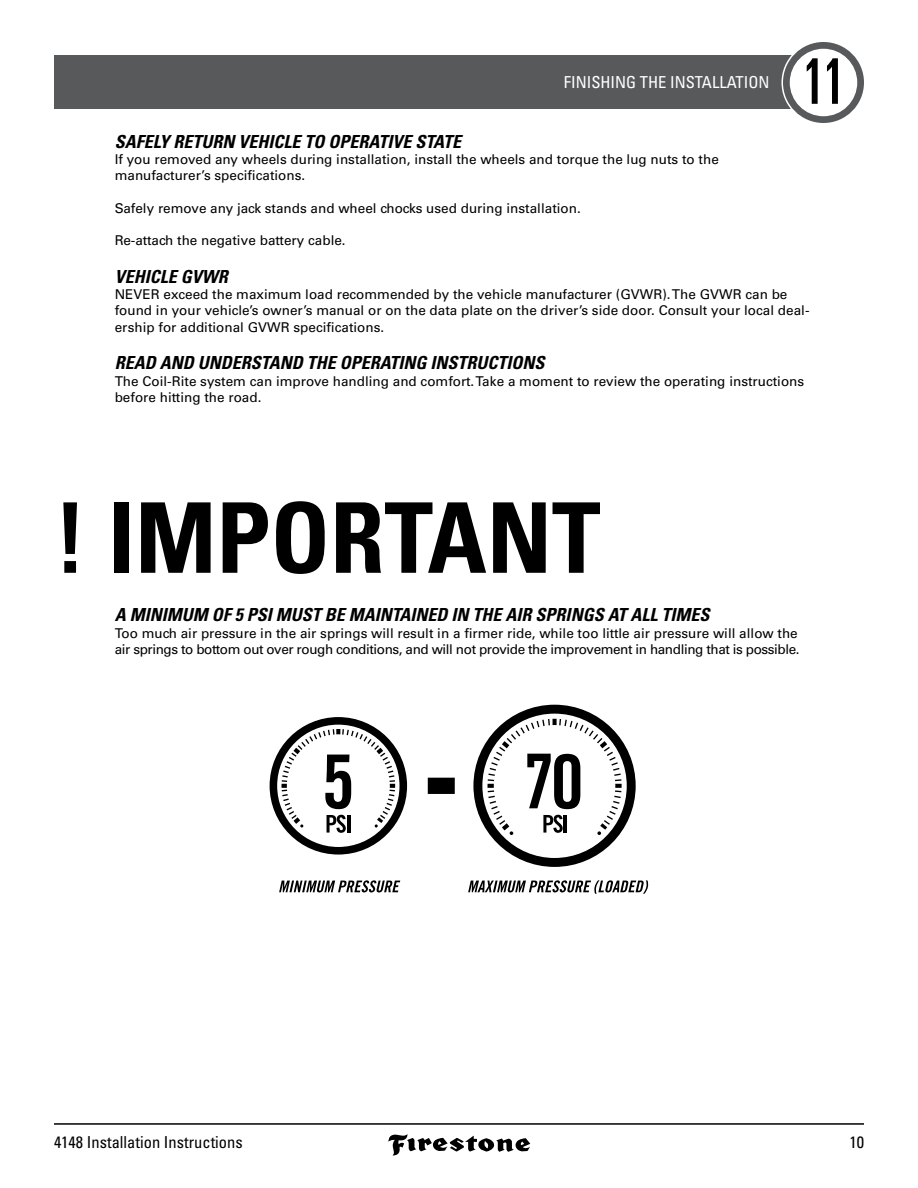
<style>
.page{position:relative;width:918px;height:1188px;background:#fff}
.page>*{position:absolute;margin:0;border:0;box-sizing:border-box;transform-origin:0 0}
.t1{font:700 condensed 97.5px "Univers LT Std";color:#000}
.t2{font:ultra-condensed 63px "Univers LT Std";color:#000}
.t3{font:italic 700 condensed 18px "Univers LT Std";color:#000}
.t4{font:condensed 16.5px "Univers LT Std";color:#000}
.t5{font:condensed 16.5px "Univers LT Std";color:#fff}
.t6{font:13.5px/16.2px "Univers LT Std";color:#000}
.t7{font:13.5px/16.2px "Univers LT Std";letter-spacing:-.03em;color:#000}
</style>
<div class="page">
<hr style="left:54px;top:1123px;width:810px;height:2px;background:#000">
<svg style="left:388px;top:1134px;width:142px;height:22px"></svg>
<div style="left:54px;top:56px;width:783px;height:54px;background:#58595b"></div>
<div style="left:782px;top:40px;width:84px;height:84px;border:3px solid #fff;border-radius:50%"></div>
<div style="left:783px;top:42px;width:81px;height:81px;background:#58595b;border-radius:50%"></div>
<div style="left:790px;top:49px;width:67px;height:67px;background:#fff;border-radius:50%"></div>
<svg style="left:279px;top:880px;width:121px;height:12px"></svg>
<svg style="left:468px;top:880px;width:180px;height:14px"></svg>
<div style="left:270px;top:717px;width:137px;height:138px;background:#000;border-radius:50%"></div>
<svg style="left:277px;top:725px;width:123px;height:122px"></svg>
<svg style="left:280px;top:728px;width:116px;height:117px"></svg>
<div style="left:473px;top:705px;width:163px;height:162px;background:#000;border-radius:50%"></div>
<div style="left:482px;top:714px;width:145px;height:144px;background:#fff;border-radius:50%"></div>
<div style="left:428px;top:778px;width:27px;height:16px;background:#000"></div>
<svg style="left:486px;top:718px;width:137px;height:138px"></svg>
<p class="t5" style="left:564px;top:72px;width:207px">FINISHING THE INSTALLATION</p>
<h2 class="t2" style="left:802px;top:46px;width:45px">11</h2>
<h3 class="t3" style="left:115px;top:131px;width:348px">SAFELY RETURN VEHICLE TO OPERATIVE STATE</h3>
<p class="t6" style="left:115px;top:151px;width:606px">If you removed any wheels during installation, install the wheels and torque the lug nuts to the manufacturer’s specifications.</p>
<p class="t6" style="left:115px;top:200px;width:468px">Safely remove any jack stands and wheel chocks used during installation.</p>
<p class="t6" style="left:115px;top:232px;width:232px">Re-attach the negative battery cable.</p>
<h3 class="t3" style="left:115px;top:266px;width:115px">VEHICLE GVWR</h3>
<p class="t6" style="left:115px;top:286px;width:696px">NEVER exceed the maximum load recommended by the vehicle manufacturer (GVWR). The GVWR can be found in your vehicle’s owner’s manual or on the data plate on the driver’s side door. Consult your local deal&shy;ership for additional GVWR specifications.</p>
<h3 class="t3" style="left:115px;top:352px;width:431px">READ AND UNDERSTAND THE OPERATING INSTRUCTIONS</h3>
<p class="t6" style="left:115px;top:373px;width:691px">The Coil-Rite system can improve handling and comfort. Take a moment to review the operating instructions before hitting the road.</p>
<h1 class="t1" style="left:54px;top:478px;width:548px">! IMPORTANT</h1>
<h3 class="t3" style="left:115px;top:604px;width:596px">A MINIMUM OF 5 PSI MUST BE MAINTAINED IN THE AIR SPRINGS AT ALL TIMES</h3>
<p class="t7" style="left:115px;top:625px;width:686px">Too much air pressure in the air springs will result in a firmer ride, while too little air pressure will allow the air springs to bottom out over rough conditions, and will not provide the improvement in handling that is possible.</p>
<p class="t4" style="left:54px;top:1132px;width:190px">4148 Installation Instructions</p>
<p class="t4" style="left:849px;top:1132px;width:16px">10</p>
</div>
